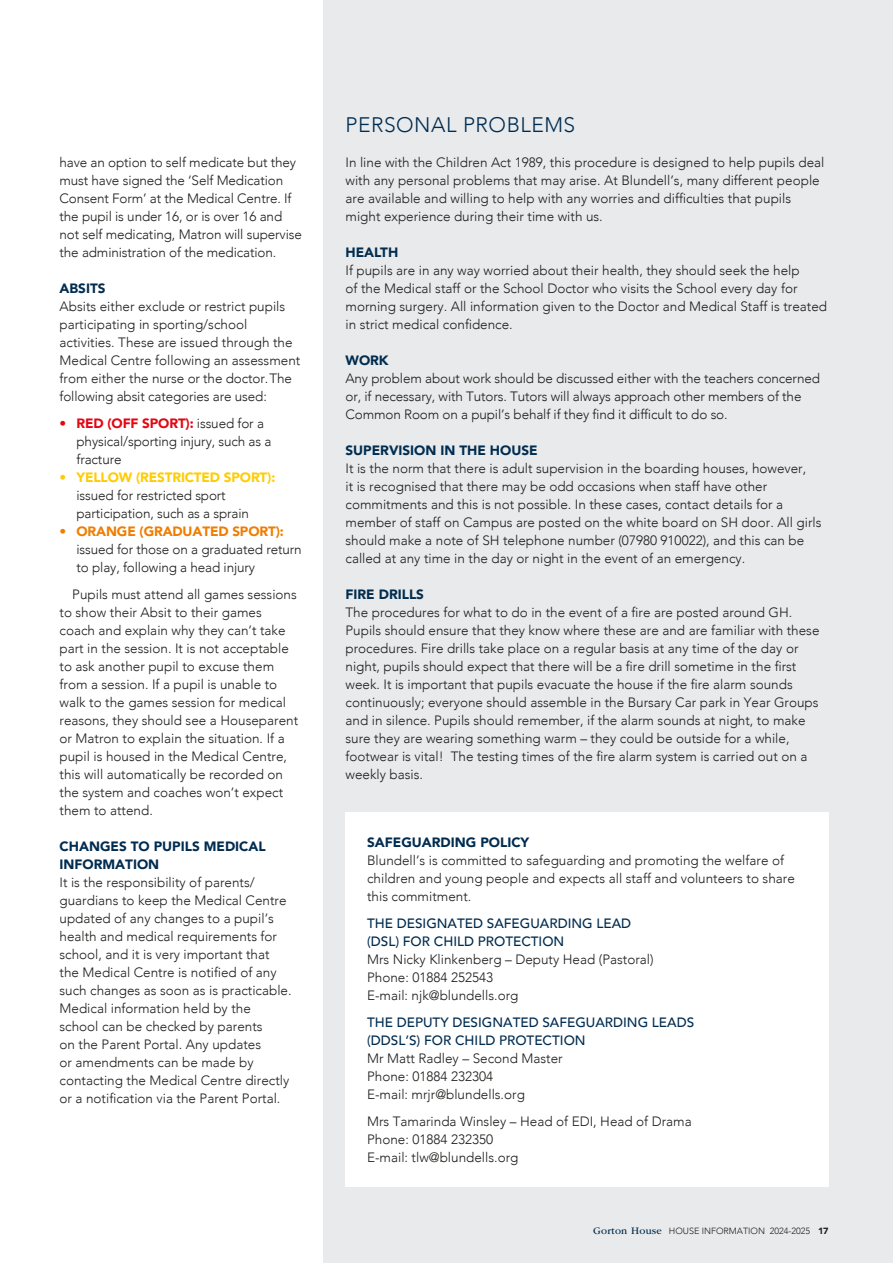
<style>
.page{position:relative;width:893px;height:1263px;background:#fff}
.page>*{position:absolute;margin:0;border:0;box-sizing:border-box;transform-origin:0 0}
.t1{font:300 21px "Avenir";letter-spacing:.025em;color:#002c50}
.t2{font:300 13.5px/18px "Avenir";color:#1d1d1b}
.t3{font:500 13.5px/18px "Avenir";color:#002c50}
.t4{font:900 13.5px/18px "Avenir";color:#002c50}
.t5{font:300 9px "Avenir";color:#1d1d1b}
.s1{color:#e30613}
.s2{font-weight:900;color:#e30613}
.s3{color:#fc0}
.s4{font-weight:900;color:#fc0}
.s5{color:#ef7d00}
.s6{font-weight:900;color:#ef7d00}
.s7{font-family:"ITC Garamond Std";font-weight:400;font-size:10.5px;color:#002c50}
.s8{font-weight:900}
</style>
<div class="page">
<div style="left:323px;top:0;width:570px;height:1263px;background:#e8eaeb"></div>
<div style="left:345px;top:812px;width:484px;height:374px;background:#fff"></div>
<p class="t2" style="left:60px;top:153px;width:244px">have an option to self medicate but they must have signed the ‘Self Medication Consent Form’ at the Medical Centre. If the pupil is under 16, or is over 16 and not self medicating, Matron will supervise the administration of the medication.</p>
<p class="t4" style="left:60px;top:279px;width:47px">ABSITS</p>
<p class="t2" style="left:60px;top:297px;width:242px">Absits either exclude or restrict pupils participating in sporting/school activities. These are issued through the Medical Centre following an assessment from either the nurse or the doctor. The following absit categories are used:</p>
<p class="t2" style="left:77px;top:414px;width:196px;text-indent:-17px"><span class="s1">•</span> <span class="s2">RED (OFF SPORT):</span> issued for a physical/sporting injury, such as a fracture</p>
<p class="t2" style="left:77px;top:468px;width:200px;text-indent:-17px"><span class="s3">•</span> <span class="s4">YELLOW (RESTRICTED SPORT): </span>issued for restricted sport participation, such as a sprain</p>
<p class="t2" style="left:77px;top:522px;width:227px;text-indent:-17px"><span class="s5">•</span> <span class="s6">ORANGE (GRADUATED SPORT): </span>issued for those on a graduated return to play, following a head injury</p>
<p class="t2" style="left:60px;top:585px;width:240px;text-indent:13px">Pupils must attend all games sessions to show their Absit to their games coach and explain why they can’t take part in the session. It is not acceptable to ask another pupil to excuse them from a session. If a pupil is unable to walk to the games session for medical reasons, they should see a Houseparent or Matron to explain the situation. If a pupil is housed in the Medical Centre, this will automatically be recorded on the system and coaches won’t expect them to attend.</p>
<p class="t4" style="left:60px;top:836px;width:208px">CHANGES TO PUPILS MEDICAL<br>INFORMATION</p>
<p class="t2" style="left:60px;top:873px;width:234px">It is the responsibility of parents/ guardians to keep the Medical Centre updated of any changes to a pupil’s health and medical requirements for school, and it is very important that the Medical Centre is notified of any such changes as soon as is practicable.<br>Medical information held by the school can be checked by parents<br>on the Parent Portal. Any updates<br>or amendments can be made by contacting the Medical Centre directly or a notification via the Parent Portal.</p>
<h1 class="t1" style="left:345px;top:112px;width:231px">PERSONAL PROBLEMS</h1>
<p class="t2" style="left:345px;top:153px;width:480px">In line with the Children Act 1989, this procedure is designed to help pupils deal with any personal problems that may arise. At Blundell’s, many different people are available and willing to help with any worries and difficulties that pupils might experience during their time with us.</p>
<p class="t4" style="left:345px;top:243px;width:54px">HEALTH</p>
<p class="t2" style="left:345px;top:261px;width:483px">If pupils are in any way worried about their health, they should seek the help<br>of the Medical staff or the School Doctor who visits the School every day for morning surgery. All information given to the Doctor and Medical Staff is treated in strict medical confidence.</p>
<p class="t4" style="left:345px;top:350px;width:45px">WORK</p>
<p class="t2" style="left:345px;top:369px;width:476px">Any problem about work should be discussed either with the teachers concerned or, if necessary, with Tutors. Tutors will always approach other members of the<br>Common Room on a pupil’s behalf if they find it difficult to do so.</p>
<p class="t4" style="left:345px;top:440px;width:194px">SUPERVISION IN THE HOUSE</p>
<p class="t2" style="left:345px;top:459px;width:478px">It is the norm that there is adult supervision in the boarding houses, however,<br>it is recognised that there may be odd occasions when staff have other commitments and this is not possible. In these cases, contact details for a member of staff on Campus are posted on the white board on SH door. All girls should make a note of SH telephone number (07980 910022), and this can be called at any time in the day or night in the event of an emergency.</p>
<p class="t4" style="left:345px;top:584px;width:80px">FIRE DRILLS</p>
<p class="t2" style="left:345px;top:603px;width:475px">The procedures for what to do in the event of a fire are posted around GH.<br>Pupils should ensure that they know where these are and are familiar with these procedures. Fire drills take place on a regular basis at any time of the day or night, pupils should expect that there will be a fire drill sometime in the first week. It is important that pupils evacuate the house if the fire alarm sounds continuously; everyone should assemble in the Bursary Car park in Year Groups and in silence. Pupils should remember, if the alarm sounds at night, to make sure they are wearing something warm – they could be outside for a while, footwear is vital! The testing times of the fire alarm system is carried out on a weekly basis.</p>
<p class="t4" style="left:367px;top:833px;width:164px">SAFEGUARDING POLICY</p>
<p class="t2" style="left:367px;top:851px;width:429px">Blundell’s is committed to safeguarding and promoting the welfare of children and young people and expects all staff and volunteers to share this commitment.</p>
<p class="t3" style="left:367px;top:913px;width:266px">THE DESIGNATED SAFEGUARDING LEAD (DSL) FOR CHILD PROTECTION</p>
<p class="t2" style="left:367px;top:950px;width:288px">Mrs Nicky Klinkenberg – Deputy Head (Pastoral)<br>Phone: 01884 252543<br>E-mail: njk@blundells.org</p>
<p class="t3" style="left:367px;top:1012px;width:329px">THE DEPUTY DESIGNATED SAFEGUARDING LEADS (DDSL’S) FOR CHILD PROTECTION</p>
<p class="t2" style="left:367px;top:1049px;width:197px">Mr Matt Radley – Second Master<br>Phone: 01884 232304<br>E-mail: mrjr@blundells.org</p>
<p class="t2" style="left:367px;top:1112px;width:326px">Mrs Tamarinda Winsley – Head of EDI, Head of Drama<br>Phone: 01884 232350<br>E-mail: tlw@blundells.org</p>
<p class="t5" style="left:593px;top:1225px;width:237px"><span class="s7">Gorton House</span> HOUSE INFORMATION 2024-2025 <span class="s8">17</span></p>
</div>
